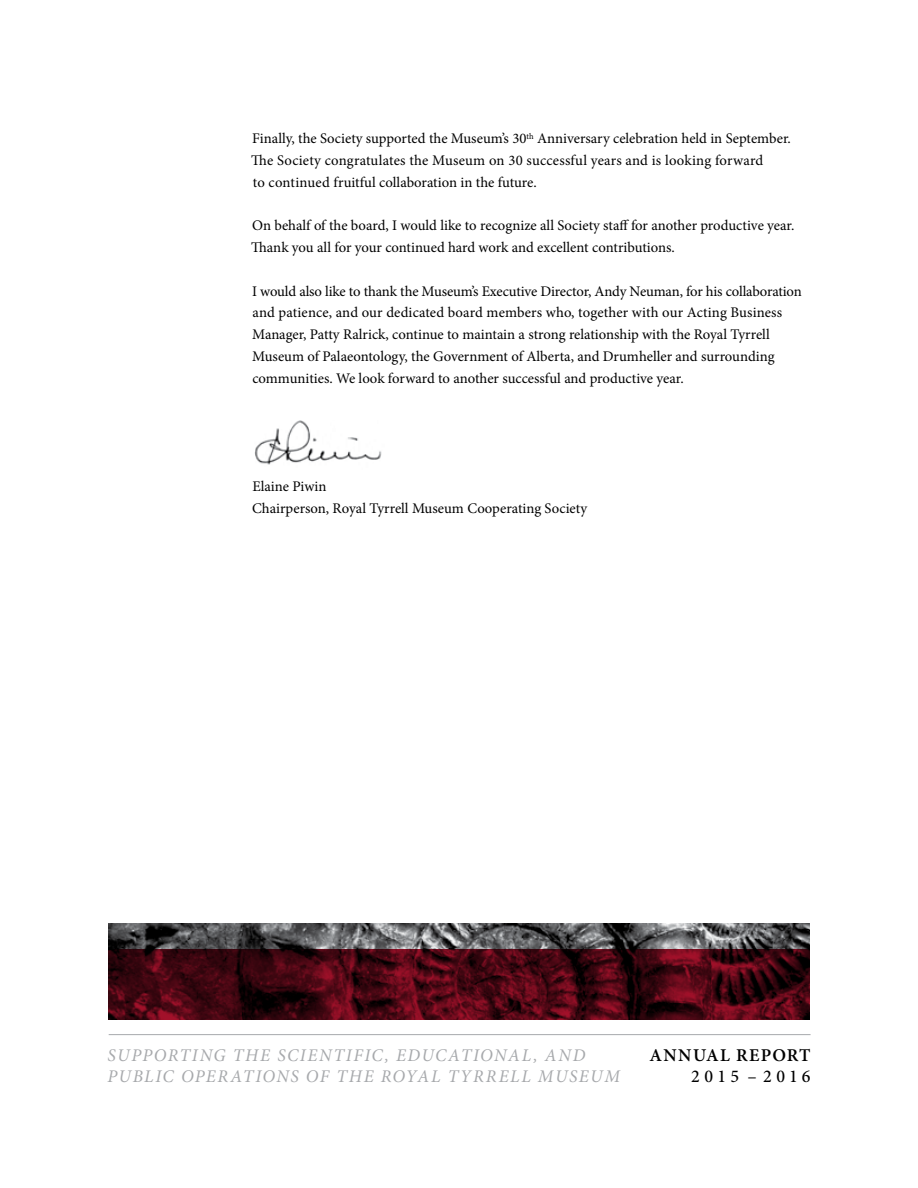
<style>
.page{position:relative;width:918px;height:1188px;background:#fff}
.page>*{position:absolute;margin:0;border:0;box-sizing:border-box;transform-origin:0 0}
.t1{font:600 18px "Minion Pro";letter-spacing:.07em;color:#000}
.t2{font:500 18px "Minion Pro";letter-spacing:.23em;color:#000}
.t3{font:italic 17.85px/21px "Minion Pro";letter-spacing:.085em;color:#a7a9ac}
.t4{font:14.7px/21.8px "Minion Pro";color:#000}
</style>
<div class="page">
<img style="left:108px;top:923px;width:702px;height:96px">
<hr style="left:109px;top:1034px;width:702px;height:1px;background:#a7a9ac">
<img style="left:255px;top:420px;width:127px;height:45px">
<p class="t4" style="left:251px;top:128px;width:541px">Finally, the Society supported the Museum’s 30<sup>th</sup> Anniversary celebration held in September.<br>The Society congratulates the Museum on 30 successful years and is looking forward<br>to continued fruitful collaboration in the future.</p>
<p class="t4" style="left:251px;top:215px;width:545px">On behalf of the board, I would like to recognize all Society staff for another productive year.<br>Thank you all for your continued hard work and excellent contributions.</p>
<p class="t4" style="left:252px;top:280px;width:551px">I would also like to thank the Museum’s Executive Director, Andy Neuman, for his collaboration and patience, and our dedicated board members who, together with our Acting Business Manager, Patty Ralrick, continue to maintain a strong relationship with the Royal Tyrrell Museum of Palaeontology, the Government of Alberta, and Drumheller and surrounding communities. We look forward to another successful and productive year.</p>
<p class="t4" style="left:252px;top:476px;width:337px">Elaine Piwin<br>Chairperson, Royal Tyrrell Museum Cooperating Society</p>
<p class="t3" style="left:108px;top:1044px;width:515px">SUPPORTING THE SCIENTIFIC, EDUCATIONAL, AND<br>PUBLIC OPERATIONS OF THE ROYAL TYRRELL MUSEUM</p>
<p class="t1" style="left:649px;top:1043px;width:163px">ANNUAL REPORT</p>
<p class="t2" style="left:691px;top:1064px;width:121px">2015 – 2016</p>
</div>
